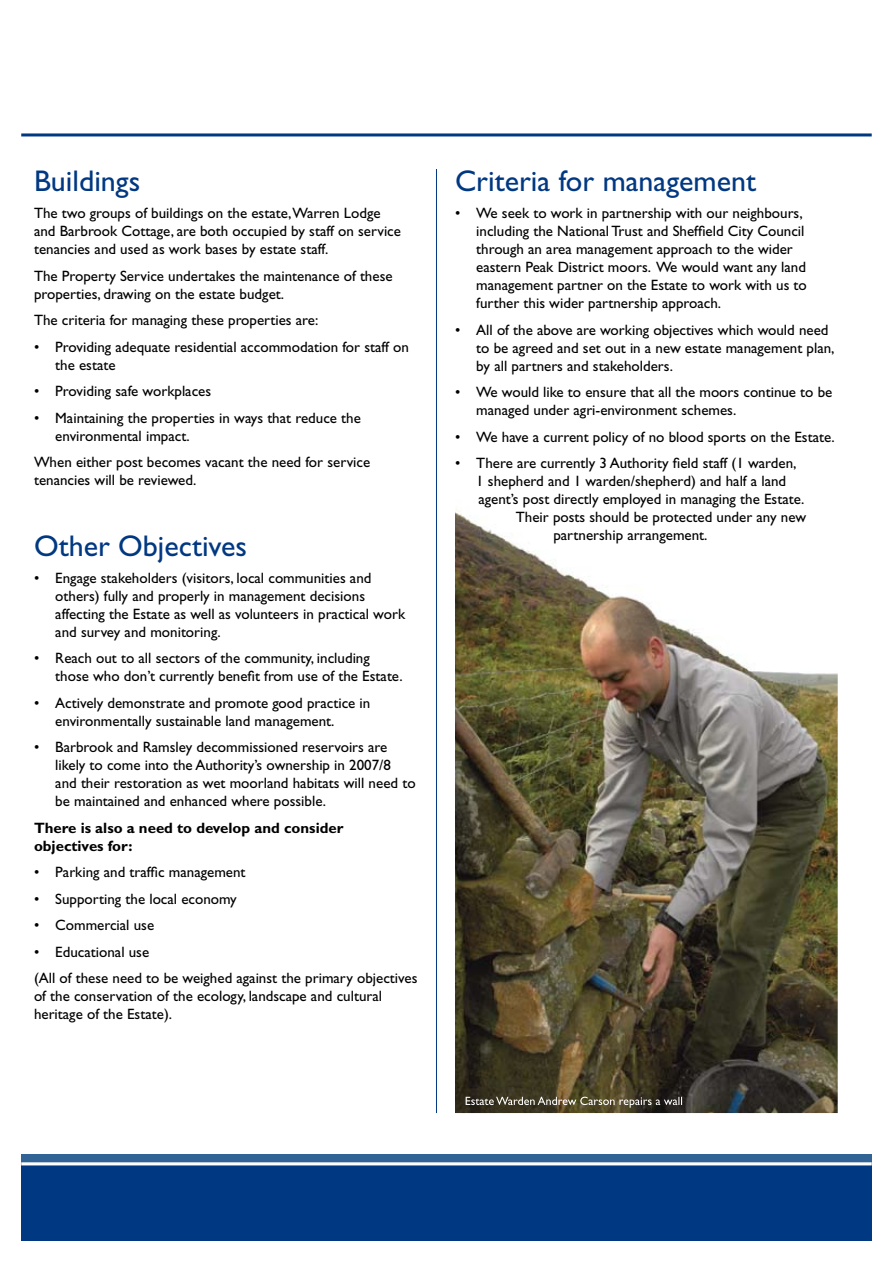
<style>
.page{position:relative;width:893px;height:1263px;background:#fff}
.page>*{position:absolute;margin:0;border:0;box-sizing:border-box;transform-origin:0 0}
.t1{font:30px "Gill Sans";color:#003882}
.t2{font:15px/18px "Gill Sans";color:#000}
.t3{font:700 15px/18px "Gill Sans";color:#000}
</style>
<div class="page">
<img style="left:455px;top:509px;width:383px;height:604px">
<div style="left:21px;top:1155px;width:851px;height:21px;background:#316495"></div>
<div style="left:21px;top:1164px;width:851px;height:76px;background:#003882"></div>
<hr style="left:21px;top:1163px;width:851px;height:2px;background:#fff">
<hr style="left:436px;top:169px;width:1px;height:944px;background:#003882">
<hr style="left:21px;top:134px;width:851px;height:2px;background:#003882">
<svg style="left:466px;top:1097px;width:216px;height:11px;background:#66604f"></svg>
<h1 class="t1" style="left:34px;top:164px;width:108px">Buildings</h1>
<p class="t2" style="left:34px;top:204px;width:369px">The two groups of buildings on the estate,Warren Lodge and Barbrook Cottage, are both occupied by staff on service tenancies and used as work bases by estate staff.</p>
<p class="t2" style="left:34px;top:267px;width:360px">The Property Service undertakes the maintenance of these properties, drawing on the estate budget.</p>
<p class="t2" style="left:34px;top:311px;width:286px">The criteria for managing these properties are:</p>
<p class="t2" style="left:55px;top:338px;width:355px;text-indent:-21px">• Providing adequate residential accommodation for staff on the estate</p>
<p class="t2" style="left:34px;top:382px;width:179px">• Providing safe workplaces</p>
<p class="t2" style="left:55px;top:409px;width:307px;text-indent:-21px">• Maintaining the properties in ways that reduce the environmental impact.</p>
<p class="t2" style="left:34px;top:453px;width:338px">When either post becomes vacant the need for service tenancies will be reviewed.</p>
<h1 class="t1" style="left:34px;top:529px;width:215px">Other Objectives</h1>
<p class="t2" style="left:55px;top:569px;width:351px;text-indent:-21px">• Engage stakeholders (visitors, local communities and others) fully and properly in management decisions affecting the Estate as well as volunteers in practical work and survey and monitoring.</p>
<p class="t2" style="left:55px;top:649px;width:349px;text-indent:-21px">• Reach out to all sectors of the community, including those who don’t currently benefit from use of the Estate.</p>
<p class="t2" style="left:55px;top:694px;width:317px;text-indent:-21px">• Actively demonstrate and promote good practice in environmentally sustainable land management.</p>
<p class="t2" style="left:55px;top:738px;width:362px;text-indent:-21px">• Barbrook and Ramsley decommissioned reservoirs are likely to come into the Authority’s ownership in 2007/8 and their restoration as wet moorland habitats will need to be maintained and enhanced where possible.</p>
<p class="t3" style="left:34px;top:818px;width:311px">There is also a need to develop and consider objectives for:</p>
<p class="t2" style="left:34px;top:863px;width:213px">• Parking and traffic management</p>
<p class="t2" style="left:34px;top:890px;width:204px">• Supporting the local economy</p>
<p class="t2" style="left:34px;top:916px;width:122px">• Commercial use</p>
<p class="t2" style="left:34px;top:938px;width:385px;line-height:26.5px">• Educational use<br>(All of these need to be weighed against the primary objectives</p>
<p class="t2" style="left:34px;top:987px;width:350px">of the conservation of the ecology, landscape and cultural heritage of the Estate).</p>
<h1 class="t1" style="left:455px;top:164px;width:303px">Criteria for management</h1>
<p class="t2" style="left:476px;top:204px;width:332px;text-indent:-21px">• We seek to work in partnership with our neighbours, including the National Trust and Sheffield City Council through an area management approach to the wider eastern Peak District moors. We would want any land management partner on the Estate to work with us to further this wider partnership approach.</p>
<p class="t2" style="left:476px;top:321px;width:360px;text-indent:-21px">• All of the above are working objectives which would need to be agreed and set out in a new estate management plan, by all partners and stakeholders.</p>
<p class="t2" style="left:476px;top:383px;width:358px;text-indent:-21px">• We would like to ensure that all the moors continue to be managed under agri-environment schemes.</p>
<p class="t2" style="left:455px;top:428px;width:381px">• We have a current policy of no blood sports on the Estate.</p>
<p class="t2" style="left:455px;top:454px;width:343px">• There are currently 3 Authority field staff (1 warden,</p>
<p class="t2" style="left:476px;top:472px;width:311px">1 shepherd and 1 warden/shepherd) and half a land</p>
<p class="t2" style="left:478px;top:490px;width:328px">agent’s post directly employed in managing the Estate.</p>
<p class="t2" style="left:516px;top:508px;width:292px">Their posts should be protected under any new</p>
<p class="t2" style="left:553px;top:526px;width:156px">partnership arrangement.</p>
</div>
